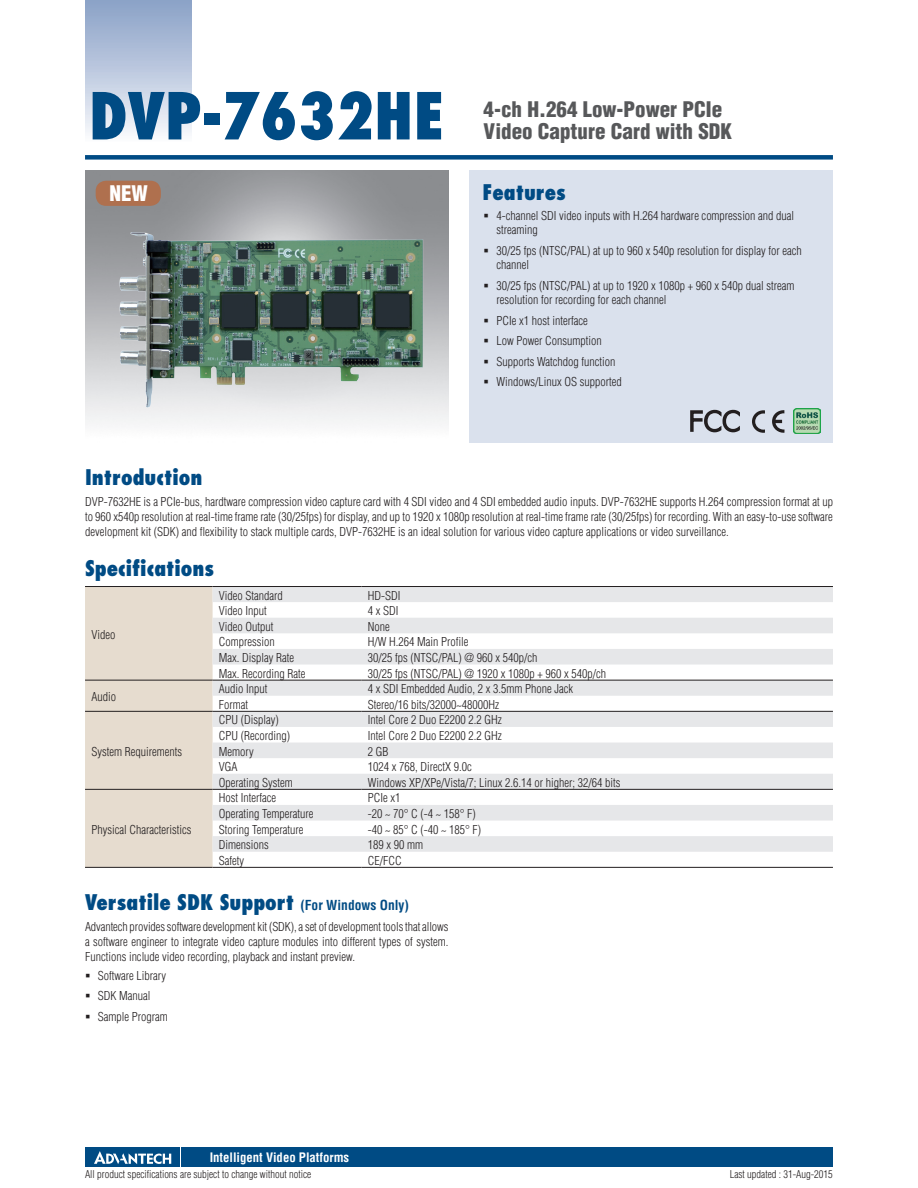
<style>
.page{position:relative;width:918px;height:1188px;background:#fff}
.page>*{position:absolute;margin:0;border:0;box-sizing:border-box;transform-origin:0 0}
.DS_Model_Name_1P{font:800 condensed 63px "Futura";color:#004b84}
.DS_Paragraph_Header{font:800 condensed 21px "Futura";color:#004b84}
.DS_Headline-1P{font:900 condensed 21px/22.5px "Helvetica";color:#57585a}
.DS_Model_Name_1P-2{font:900 condensed 21px "Helvetica";color:#fff}
.t1{font:700 condensed 12.75px "Helvetica";color:#fff}
.DS_Body_Text{font:300 condensed 12px/15px "Helvetica";color:#231f20}
.DS_Tab-data{font:300 condensed 12px "Helvetica";color:#231f20}
.t2{font:300 condensed 10.5px "Helvetica";color:#231f20}
.s1{font-family:"Helvetica";font-weight:700;font-size:13.5px}
</style>
<div class="page">
<div style="left:85px;top:155px;width:748px;height:5px;background:#004b84"></div>
<div style="left:85px;top:0;width:106px;height:143px;background:linear-gradient(to bottom,#879fc5,#fafafd)"></div>
<div style="left:182px;top:1147px;width:651px;height:20px;background:#004b84"></div>
<div style="left:85px;top:1147px;width:95px;height:20px;background:#004b84"></div>
<svg style="left:94px;top:1151px;width:77px;height:13px"></svg>
<div style="left:470px;top:170px;width:363px;height:272px;background:#dae1ed"></div>
<img style="left:85px;top:170px;width:363px;height:255px">
<div style="left:85px;top:587px;width:128px;height:280px;background:#e6dccf"></div>
<svg style="left:213px;top:587px;width:620px;height:265px;fill:#e6e7e9"></svg>
<hr style="left:85px;top:789px;width:128px;height:1px;background:#231f20">
<hr style="left:213px;top:586px;width:148px;height:1px;background:#231f20">
<hr style="left:85px;top:711px;width:128px;height:1px;background:#231f20">
<hr style="left:361px;top:586px;width:472px;height:1px;background:#231f20">
<hr style="left:85px;top:586px;width:128px;height:1px;background:#231f20">
<hr style="left:85px;top:680px;width:128px;height:1px;background:#231f20">
<hr style="left:213px;top:680px;width:148px;height:1px;background:#231f20">
<hr style="left:361px;top:680px;width:472px;height:1px;background:#231f20">
<hr style="left:213px;top:711px;width:148px;height:1px;background:#231f20">
<hr style="left:361px;top:711px;width:472px;height:1px;background:#231f20">
<hr style="left:85px;top:867px;width:128px;height:1px;background:#231f20">
<hr style="left:213px;top:789px;width:148px;height:1px;background:#231f20">
<hr style="left:361px;top:789px;width:472px;height:1px;background:#231f20">
<hr style="left:213px;top:867px;width:148px;height:1px;background:#231f20">
<hr style="left:361px;top:867px;width:472px;height:1px;background:#231f20">
<img style="left:794px;top:409px;width:27px;height:25px">
<svg style="left:752px;top:410px;width:13px;height:23px"></svg>
<svg style="left:772px;top:410px;width:12px;height:23px"></svg>
<svg style="left:690px;top:409px;width:50px;height:24px"></svg>
<div style="left:96px;top:181px;width:65px;height:25px;background:#af704e;border-radius:10px"></div>
<img style="left:104px;top:217px;width:334px;height:203px">
<p class="DS_Model_Name_1P" style="left:89px;top:76px;width:358px">DVP-7632HE</p>
<p class="DS_Headline-1P" style="left:484px;top:98px;width:250px">4-ch H.264 Low-Power PCIe<br>Video Capture Card with SDK</p>
<p class="DS_Model_Name_1P-2" style="left:109px;top:181px;width:40px">NEW</p>
<h2 class="DS_Paragraph_Header" style="left:482px;top:178px;width:85px">Features</h2>
<p class="DS_Body_Text" style="left:496px;top:208px;width:299px;line-height:14.2px">4-channel SDI video inputs with H.264 hardware compression and dual streaming</p>
<p class="DS_Body_Text" style="left:496px;top:243px;width:307px;line-height:14.2px">30/25 fps (NTSC/PAL) at up to 960 x 540p resolution for display for each channel</p>
<p class="DS_Body_Text" style="left:496px;top:278px;width:300px;line-height:14.2px">30/25 fps (NTSC/PAL) at up to 1920 x 1080p + 960 x 540p dual stream resolution for recording for each channel</p>
<p class="DS_Body_Text" style="left:496px;top:313px;width:93px">PCIe x1 host interface</p>
<p class="DS_Body_Text" style="left:496px;top:333px;width:107px">Low Power Consumption</p>
<p class="DS_Body_Text" style="left:496px;top:354px;width:121px">Supports Watchdog function</p>
<p class="DS_Body_Text" style="left:496px;top:375px;width:127px">Windows/Linux OS supported</p>
<p class="DS_Paragraph_Header" style="left:85px;top:463px;width:119px">Introduction</p>
<p class="DS_Body_Text" style="left:85px;top:494px;width:750px;text-align:justify">DVP-7632HE is a PCIe-bus, hardtware compression video capture card with 4 SDI video and 4 SDI embedded audio inputs. DVP-7632HE supports H.264 compression format at up to 960 x540p resolution at real-time frame rate (30/25fps) for display, and up to 1920 x 1080p resolution at real-time frame rate (30/25fps) for recording. With an easy-to-use software development kit (SDK) and flexibility to stack multiple cards, DVP-7632HE is an ideal solution for various video capture applications or video surveillance.</p>
<p class="DS_Paragraph_Header" style="left:85px;top:554px;width:131px">Specifications</p>
<p class="DS_Tab-data" style="left:91px;top:627px;width:25px">Video</p>
<p class="DS_Tab-data" style="left:91px;top:690px;width:26px">Audio</p>
<p class="DS_Tab-data" style="left:91px;top:744px;width:92px">System Requirements</p>
<p class="DS_Tab-data" style="left:219px;top:588px;width:65px">Video Standard</p>
<p class="DS_Tab-data" style="left:368px;top:588px;width:34px">HD-SDI</p>
<p class="DS_Tab-data" style="left:219px;top:604px;width:49px">Video Input</p>
<p class="DS_Tab-data" style="left:368px;top:604px;width:32px">4 x SDI</p>
<p class="DS_Tab-data" style="left:219px;top:619px;width:56px">Video Output</p>
<p class="DS_Tab-data" style="left:368px;top:619px;width:23px">None</p>
<p class="DS_Tab-data" style="left:219px;top:635px;width:57px">Compression</p>
<p class="DS_Tab-data" style="left:368px;top:635px;width:102px">H/W H.264 Main Profile</p>
<p class="DS_Tab-data" style="left:219px;top:651px;width:77px">Max. Display Rate</p>
<p class="DS_Tab-data" style="left:368px;top:651px;width:171px">30/25 fps (NTSC/PAL) @ 960 x 540p/ch</p>
<p class="DS_Tab-data" style="left:219px;top:666px;width:88px">Max. Recording Rate</p>
<p class="DS_Tab-data" style="left:368px;top:666px;width:240px">30/25 fps (NTSC/PAL) @ 1920 x 1080p + 960 x 540p/ch</p>
<p class="DS_Tab-data" style="left:219px;top:682px;width:50px">Audio Input</p>
<p class="DS_Tab-data" style="left:368px;top:682px;width:207px">4 x SDI Embedded Audio, 2 x 3.5mm Phone Jack</p>
<p class="DS_Tab-data" style="left:219px;top:697px;width:31px">Format</p>
<p class="DS_Tab-data" style="left:368px;top:697px;width:133px">Stereo/16 bits/32000~48000Hz</p>
<p class="DS_Tab-data" style="left:219px;top:713px;width:62px">CPU (Display)</p>
<p class="DS_Tab-data" style="left:368px;top:713px;width:135px">Intel Core 2 Duo E2200 2.2 GHz</p>
<p class="DS_Tab-data" style="left:219px;top:729px;width:73px">CPU (Recording)</p>
<p class="DS_Tab-data" style="left:368px;top:729px;width:135px">Intel Core 2 Duo E2200 2.2 GHz</p>
<p class="DS_Tab-data" style="left:219px;top:744px;width:36px">Memory</p>
<p class="DS_Tab-data" style="left:368px;top:744px;width:22px">2 GB</p>
<p class="DS_Tab-data" style="left:219px;top:760px;width:20px">VGA</p>
<p class="DS_Tab-data" style="left:368px;top:760px;width:105px">1024 x 768, DirectX 9.0c</p>
<p class="DS_Tab-data" style="left:219px;top:775px;width:75px">Operating System</p>
<p class="DS_Tab-data" style="left:368px;top:775px;width:254px">Windows XP/XPe/Vista/7; Linux 2.6.14 or higher; 32/64 bits</p>
<p class="DS_Tab-data" style="left:219px;top:791px;width:59px">Host Interface</p>
<p class="DS_Tab-data" style="left:368px;top:791px;width:34px">PCIe x1</p>
<p class="DS_Tab-data" style="left:219px;top:807px;width:96px">Operating Temperature</p>
<p class="DS_Tab-data" style="left:368px;top:807px;width:110px">-20 ~ 70° C (-4 ~ 158° F)</p>
<p class="DS_Tab-data" style="left:219px;top:822px;width:86px">Storing Temperature</p>
<p class="DS_Tab-data" style="left:368px;top:822px;width:115px">-40 ~ 85° C (-40 ~ 185° F)</p>
<p class="DS_Tab-data" style="left:219px;top:838px;width:51px">Dimensions</p>
<p class="DS_Tab-data" style="left:368px;top:838px;width:57px">189 x 90 mm</p>
<p class="DS_Tab-data" style="left:219px;top:853px;width:27px">Safety</p>
<p class="DS_Tab-data" style="left:368px;top:853px;width:36px">CE/FCC</p>
<p class="DS_Paragraph_Header" style="left:85px;top:889px;width:326px">Versatile SDK Support <span class="s1">(For Windows Only)</span></p>
<p class="DS_Body_Text" style="left:85px;top:919px;width:365px;text-align:justify">Advantech provides software development kit (SDK), a set of development tools that allows a software engineer to integrate video capture modules into different types of system.<br>Functions include video recording, playback and instant preview.</p>
<p class="DS_Body_Text" style="left:98px;top:968px;width:70px">Software Library</p>
<p class="DS_Body_Text" style="left:98px;top:988px;width:54px">SDK Manual</p>
<p class="DS_Body_Text" style="left:98px;top:1009px;width:71px">Sample Program</p>
<p class="DS_Tab-data" style="left:91px;top:822px;width:101px">Physical Characteristics</p>
<p class="t1" style="left:210px;top:1150px;width:141px">Intelligent Video Platforms</p>
<p class="t2" style="left:85px;top:1168px;width:228px">All product specifications are subject to change without notice</p>
<p class="t2" style="left:730px;top:1168px;width:105px">Last updated : 31-Aug-2015</p>
</div>
